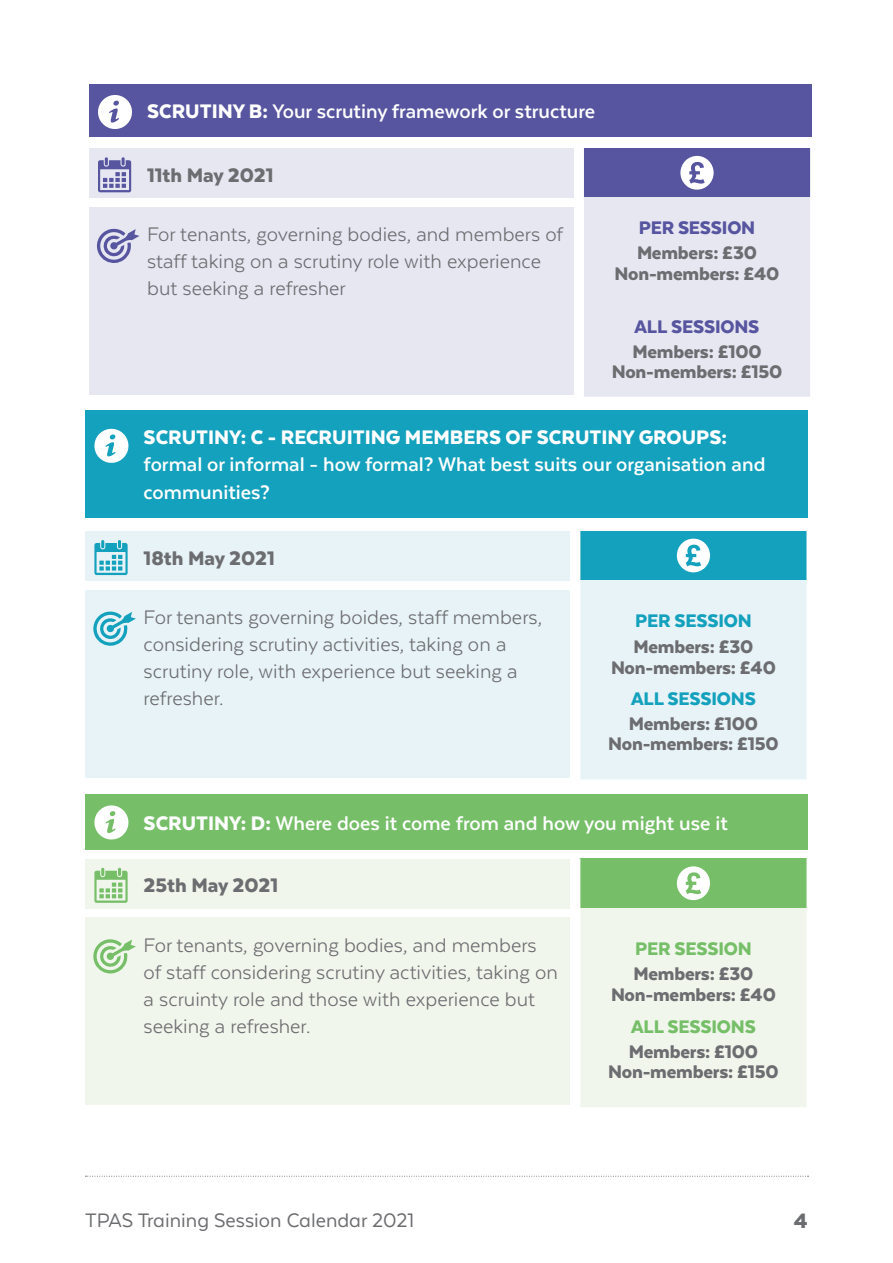
<style>
.page{position:relative;width:893px;height:1263px;background:#fff}
.page>*{position:absolute;margin:0;border:0;box-sizing:border-box;transform-origin:0 0}
.t1{font:900 24px "Texta Alt";color:#6c6d70}
.t2{font:22.65px/27px "Texta";color:#6c6d70}
.t3{font:700 22.65px/27.2px "Texta";color:#fff}
.t4{font:900 22.65px "Texta";color:#6c6d70}
.t5{font:22.5px "Texta Alt";color:#6c6d70}
.t6{font:900 21px "Texta";letter-spacing:-.01em;color:#6c6d70}
.t7{font:900 21px "Texta";letter-spacing:-.01em;color:#14a1bd}
.t8{font:900 21px "Texta";letter-spacing:-.01em;color:#76bf68}
.t9{font:900 21px "Texta";letter-spacing:-.01em;color:#57559f}
.s1{font-weight:900}
</style>
<div class="page">
<svg style="left:85px;top:1176px;width:723px;height:1px"></svg>
<div style="left:85px;top:590px;width:485px;height:187px;background:#e8f3f7"></div>
<div style="left:85px;top:531px;width:485px;height:49px;background:#e8f3f7"></div>
<div style="left:85px;top:410px;width:723px;height:108px;background:#14a1bd"></div>
<div style="left:580px;top:531px;width:227px;height:49px;background:#14a1bd"></div>
<div style="left:580px;top:580px;width:227px;height:200px;background:#e8f3f7"></div>
<hr style="left:806px;top:531px;width:2px;height:49px;background:#fff">
<hr style="left:806px;top:580px;width:2px;height:199px;background:#fff">
<hr style="left:579px;top:779px;width:229px;height:2px;background:#fff">
<svg style="left:94px;top:540px;width:34px;height:35px"></svg>
<svg style="left:93px;top:611px;width:43px;height:35px"></svg>
<svg style="left:677px;top:538px;width:33px;height:35px"></svg>
<svg style="left:94px;top:429px;width:35px;height:34px"></svg>
<div style="left:85px;top:917px;width:485px;height:188px;background:#f0f6ec"></div>
<div style="left:85px;top:859px;width:485px;height:50px;background:#f0f6ec"></div>
<div style="left:85px;top:794px;width:723px;height:56px;background:#76bf68"></div>
<div style="left:580px;top:858px;width:227px;height:50px;background:#76bf68"></div>
<div style="left:580px;top:908px;width:227px;height:200px;background:#f0f6ec"></div>
<hr style="left:806px;top:858px;width:2px;height:50px;background:#fff">
<hr style="left:806px;top:908px;width:2px;height:199px;background:#fff">
<hr style="left:579px;top:1107px;width:229px;height:1px;background:#fff">
<svg style="left:94px;top:868px;width:34px;height:35px"></svg>
<svg style="left:93px;top:939px;width:43px;height:35px"></svg>
<svg style="left:677px;top:866px;width:33px;height:34px"></svg>
<svg style="left:94px;top:805px;width:35px;height:35px"></svg>
<div style="left:89px;top:207px;width:485px;height:188px;background:#e7e7f2"></div>
<div style="left:89px;top:148px;width:485px;height:50px;background:#e7e7f2"></div>
<div style="left:89px;top:84px;width:722px;height:52px;background:#57559f"></div>
<div style="left:583px;top:148px;width:228px;height:50px;background:#57559f"></div>
<div style="left:583px;top:198px;width:228px;height:199px;background:#e7e7f2"></div>
<hr style="left:583px;top:148px;width:1px;height:50px;background:#fff">
<hr style="left:810px;top:148px;width:1px;height:50px;background:#fff">
<hr style="left:583px;top:198px;width:1px;height:199px;background:#fff">
<hr style="left:810px;top:198px;width:1px;height:199px;background:#fff">
<svg style="left:98px;top:157px;width:33px;height:35px"></svg>
<svg style="left:97px;top:228px;width:42px;height:35px"></svg>
<svg style="left:680px;top:156px;width:34px;height:34px"></svg>
<svg style="left:98px;top:95px;width:34px;height:34px"></svg>
<p class="t3" style="left:147px;top:97px;width:449px"><span class="s1">SCRUTINY B:</span> Your scrutiny framework or structure</p>
<p class="t4" style="left:147px;top:163px;width:128px">11th May 2021</p>
<p class="t2" style="left:147px;top:221px;width:418px">For tenants, governing bodies, and members of staff taking on a scrutiny role with experience but seeking a refresher</p>
<p class="t9" style="left:639px;top:217px;width:118px">PER SESSION</p>
<p class="t6" style="left:637px;top:242px;width:121px">Members: £30</p>
<p class="t6" style="left:615px;top:263px;width:166px">Non-members: £40</p>
<p class="t9" style="left:635px;top:316px;width:126px">ALL SESSIONS</p>
<p class="t6" style="left:632px;top:341px;width:131px">Members: £100</p>
<p class="t6" style="left:612px;top:360px;width:172px">Non-members: £150</p>
<p class="t3" style="left:144px;top:424px;width:623px"><span class="s1">SCRUTINY: C - RECRUITING MEMBERS OF SCRUTINY GROUPS: </span>formal or informal - how formal? What best suits our organisation and communities?</p>
<p class="t4" style="left:144px;top:546px;width:133px">18th May 2021</p>
<p class="t2" style="left:144px;top:603px;width:400px">For tenants governing boides, staff members, considering scrutiny activities, taking on a scrutiny role, with experience but seeking a refresher.</p>
<p class="t7" style="left:635px;top:610px;width:118px">PER SESSION</p>
<p class="t6" style="left:633px;top:635px;width:121px">Members: £30</p>
<p class="t6" style="left:611px;top:656px;width:166px">Non-members: £40</p>
<p class="t7" style="left:631px;top:688px;width:126px">ALL SESSIONS</p>
<p class="t6" style="left:629px;top:713px;width:131px">Members: £100</p>
<p class="t6" style="left:608px;top:732px;width:172px">Non-members: £150</p>
<p class="t3" style="left:144px;top:809px;width:586px"><span class="s1">SCRUTINY: D:</span> Where does it come from and how you might use it</p>
<p class="t4" style="left:144px;top:874px;width:136px">25th May 2021</p>
<p class="t2" style="left:144px;top:931px;width:416px">For tenants, governing bodies, and members of staff considering scrutiny activities, taking on a scruinty role and those with experience but seeking a refresher.</p>
<p class="t8" style="left:635px;top:938px;width:118px">PER SESSION</p>
<p class="t6" style="left:633px;top:963px;width:121px">Members: £30</p>
<p class="t6" style="left:611px;top:984px;width:166px">Non-members: £40</p>
<p class="t8" style="left:631px;top:1015px;width:126px">ALL SESSIONS</p>
<p class="t6" style="left:629px;top:1041px;width:131px">Members: £100</p>
<p class="t6" style="left:608px;top:1060px;width:172px">Non-members: £150</p>
<p class="t5" style="left:85px;top:1209px;width:331px">TPAS Training Session Calendar 2021</p>
<p class="t1" style="left:794px;top:1208px;width:15px">4</p>
</div>
